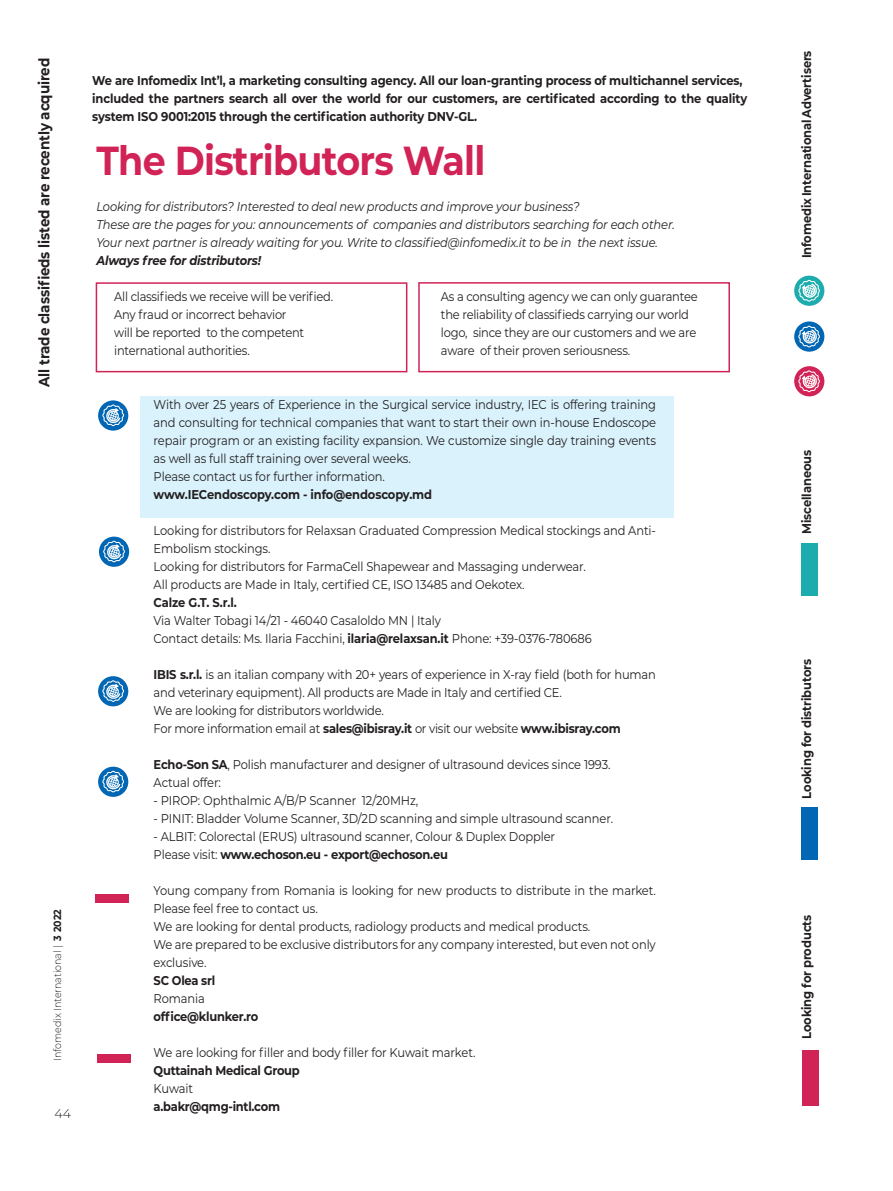
<style>
.page{position:relative;width:893px;height:1191px;background:#fff}
.page>*{position:absolute;margin:0;border:0;box-sizing:border-box;transform-origin:0 0}
.t1{font:700 40.5px "Montserrat";letter-spacing:-.02em;color:#d22357;scale:.9 1}
.t2{font:700 15px "Montserrat";letter-spacing:-.01em;color:#231f20;scale:.9 1}
.t3{font:12.75px/18px "Montserrat";letter-spacing:-.01em;color:#231f20;scale:.9 1}
.t4{font:700 12.75px/18px "Montserrat";letter-spacing:-.01em;color:#231f20;scale:.9 1}
.t5{font:italic 12.75px "Montserrat";letter-spacing:-.01em;color:#231f20;scale:.9 1}
.t6{font:italic 700 12.75px "Montserrat";letter-spacing:-.01em;color:#231f20;scale:.9 1}
.t7{font:300 12.75px "Montserrat";color:#231f20}
.t8{font:300 10.5px "Montserrat";color:#231f20;scale:.9 1}
.s1{font-weight:700}
.s2{font-weight:400}
</style>
<div class="page">
<div style="left:141px;top:396px;width:533px;height:121px;background:#d9f2fc"></div>
<div style="left:98px;top:1053px;width:33px;height:9px;background:#d22357"></div>
<div style="left:418px;top:282px;width:312px;height:90px;border:2px solid #d22357"></div>
<div style="left:96px;top:282px;width:311px;height:90px;border:2px solid #d22357"></div>
<div style="left:98px;top:400px;width:30px;height:30px;background:#0166b3;border-radius:50%"></div>
<svg style="left:101px;top:400px;width:24px;height:31px"></svg>
<div style="left:98px;top:676px;width:30px;height:30px;background:#0166b3;border-radius:50%"></div>
<svg style="left:101px;top:676px;width:24px;height:31px"></svg>
<div style="left:98px;top:766px;width:30px;height:31px;background:#0166b3;border-radius:50%"></div>
<svg style="left:101px;top:766px;width:24px;height:31px"></svg>
<div style="left:99px;top:536px;width:30px;height:31px;background:#0166b3;border-radius:50%"></div>
<svg style="left:102px;top:536px;width:24px;height:31px"></svg>
<div style="left:96px;top:894px;width:33px;height:9px;background:#d22357"></div>
<div style="left:794px;top:366px;width:30px;height:30px;background:#d22357;border-radius:50%"></div>
<svg style="left:797px;top:369px;width:24px;height:24px"></svg>
<div style="left:794px;top:321px;width:30px;height:31px;background:#0166b3;border-radius:50%"></div>
<svg style="left:797px;top:325px;width:24px;height:23px"></svg>
<div style="left:794px;top:276px;width:30px;height:30px;background:#1cacad;border-radius:50%"></div>
<svg style="left:797px;top:279px;width:24px;height:24px"></svg>
<div style="left:802px;top:1050px;width:17px;height:56px;background:#d22357"></div>
<div style="left:801px;top:807px;width:16px;height:52px;background:#0166b3"></div>
<div style="left:801px;top:543px;width:16px;height:53px;background:#1cacad"></div>
<p class="t2" style="left:33px;top:387px;width:367px;rotate:-90deg">All trade classifieds listed are recently acquired</p>
<p class="t8" style="left:50px;top:1061px;width:170px;rotate:-90deg">Infomedix International | <span class="s1">3 2022</span></p>
<p class="t7" style="left:54px;top:1105px;width:18px">44</p>
<p class="t4" style="left:92px;top:71px;width:724px">We are Infomedix Int’l, a marketing consulting agency. All our loan-granting process of multichannel services,</p>
<p class="t4" style="left:92px;top:89px;width:729px">included the partners search all over the world for our customers, are certificated according to the quality system ISO 9001:2015 through the certification authority DNV-GL.</p>
<p class="t1" style="left:96px;top:132px;width:434px">The Distributors Wall</p>
<p class="t5" style="left:96px;top:198px;width:538px">Looking for distributors? Interested to deal new products and improve your business?</p>
<p class="t5" style="left:96px;top:216px;width:644px">These are the pages for you: announcements of companies and distributors searching for each other.</p>
<p class="t5" style="left:96px;top:234px;width:625px">Your next partner is already waiting for you. Write to classified@infomedix.it to be in the next issue.</p>
<p class="t6" style="left:96px;top:251px;width:185px">Always free for distributors!</p>
<p class="t3" style="left:441px;top:287px;width:287px">As a consulting agency we can only guarantee the reliability of classifieds carrying our world logo, since they are our customers and we are aware of their proven seriousness.</p>
<p class="t3" style="left:114px;top:287px;width:245px">All classifieds we receive will be verified.<br>Any fraud or incorrect behavior</p>
<p class="t3" style="left:114px;top:323px;width:213px">will be reported to the competent</p>
<p class="t3" style="left:114px;top:341px;width:152px">international authorities.</p>
<p class="t3" style="left:154px;top:395px;width:560px;text-align:justify">With over 25 years of Experience in the Surgical service industry, IEC is offering training and consulting for technical companies that want to start their own in-house Endoscope repair program or an existing facility expansion. We customize single day training events as well as full staff training over several weeks.</p>
<p class="t3" style="left:154px;top:467px;width:259px">Please contact us for further information.</p>
<p class="t4" style="left:154px;top:485px;width:311px">www.IECendoscopy.com - info@endoscopy.md</p>
<p class="t3" style="left:154px;top:521px;width:560px">Looking for distributors for Relaxsan Graduated Compression Medical stockings and Anti-<br>Embolism stockings.</p>
<p class="t3" style="left:154px;top:557px;width:482px">Looking for distributors for FarmaCell Shapewear and Massaging underwear.</p>
<p class="t3" style="left:154px;top:575px;width:414px">All products are Made in Italy, certified CE, ISO 13485 and Oekotex.</p>
<p class="t4" style="left:154px;top:593px;width:94px">Calze G.T. S.r.l.</p>
<p class="t3" style="left:154px;top:611px;width:321px">Via Walter Tobagi 14/21 - 46040 Casaloldo MN | Italy</p>
<p class="t3" style="left:154px;top:629px;width:488px">Contact details: Ms. Ilaria Facchini, <span class="s1">ilaria@relaxsan.it</span> Phone: +39-0376-780686</p>
<p class="t3" style="left:154px;top:665px;width:560px"><span class="s1">IBIS s.r.l.</span> is an italian company with 20+ years of experience in X-ray field (both for human and veterinary equipment). All products are Made in Italy and certified CE.</p>
<p class="t3" style="left:154px;top:701px;width:257px">We are looking for distributors worldwide.</p>
<p class="t3" style="left:154px;top:719px;width:520px">For more information email at <span class="s1">sales@ibisray.it</span> or visit our website <span class="s1">www.ibisray.com</span></p>
<p class="t3" style="left:154px;top:755px;width:509px"><span class="s1">Echo-Son SA</span>, Polish manufacturer and designer of ultrasound devices since 1993.</p>
<p class="t3" style="left:154px;top:773px;width:76px">Actual offer:</p>
<p class="t3" style="left:154px;top:791px;width:296px">- PIROP: Ophthalmic A/B/P Scanner 12/20MHz,</p>
<p class="t3" style="left:154px;top:809px;width:512px">- PINIT: Bladder Volume Scanner, 3D/2D scanning and simple ultrasound scanner.</p>
<p class="t3" style="left:154px;top:827px;width:448px">- ALBIT: Colorectal (ERUS) ultrasound scanner, Colour &amp; Duplex Doppler</p>
<p class="t4" style="left:154px;top:845px;width:328px"><span class="s2">Please visit:</span> www.echoson.eu - export@echoson.eu</p>
<p class="t3" style="left:154px;top:881px;width:559px">Young company from Romania is looking for new products to distribute in the market.<br>Please feel free to contact us.</p>
<p class="t3" style="left:154px;top:917px;width:487px">We are looking for dental products, radiology products and medical products.</p>
<p class="t3" style="left:154px;top:935px;width:559px">We are prepared to be exclusive distributors for any company interested, but even not only exclusive.</p>
<p class="t4" style="left:154px;top:971px;width:70px">SC Olea srl</p>
<p class="t3" style="left:154px;top:989px;width:59px">Romania</p>
<p class="t4" style="left:154px;top:1007px;width:118px">office@klunker.ro</p>
<p class="t3" style="left:154px;top:1043px;width:359px">We are looking for filler and body filler for Kuwait market.</p>
<p class="t4" style="left:154px;top:1061px;width:164px">Quttainah Medical Group</p>
<p class="t3" style="left:154px;top:1079px;width:45px">Kuwait</p>
<p class="t4" style="left:154px;top:1097px;width:142px">a.bakr@qmg-intl.com</p>
<p class="t4" style="left:797px;top:258px;width:232px;rotate:-90deg">Infomedix International Advertisers</p>
<p class="t4" style="left:797px;top:534px;width:95px;rotate:-90deg">Miscellaneous</p>
<p class="t4" style="left:797px;top:798px;width:157px;rotate:-90deg">Looking for distributors</p>
<p class="t4" style="left:797px;top:1039px;width:139px;rotate:-90deg">Looking for products</p>
</div>
